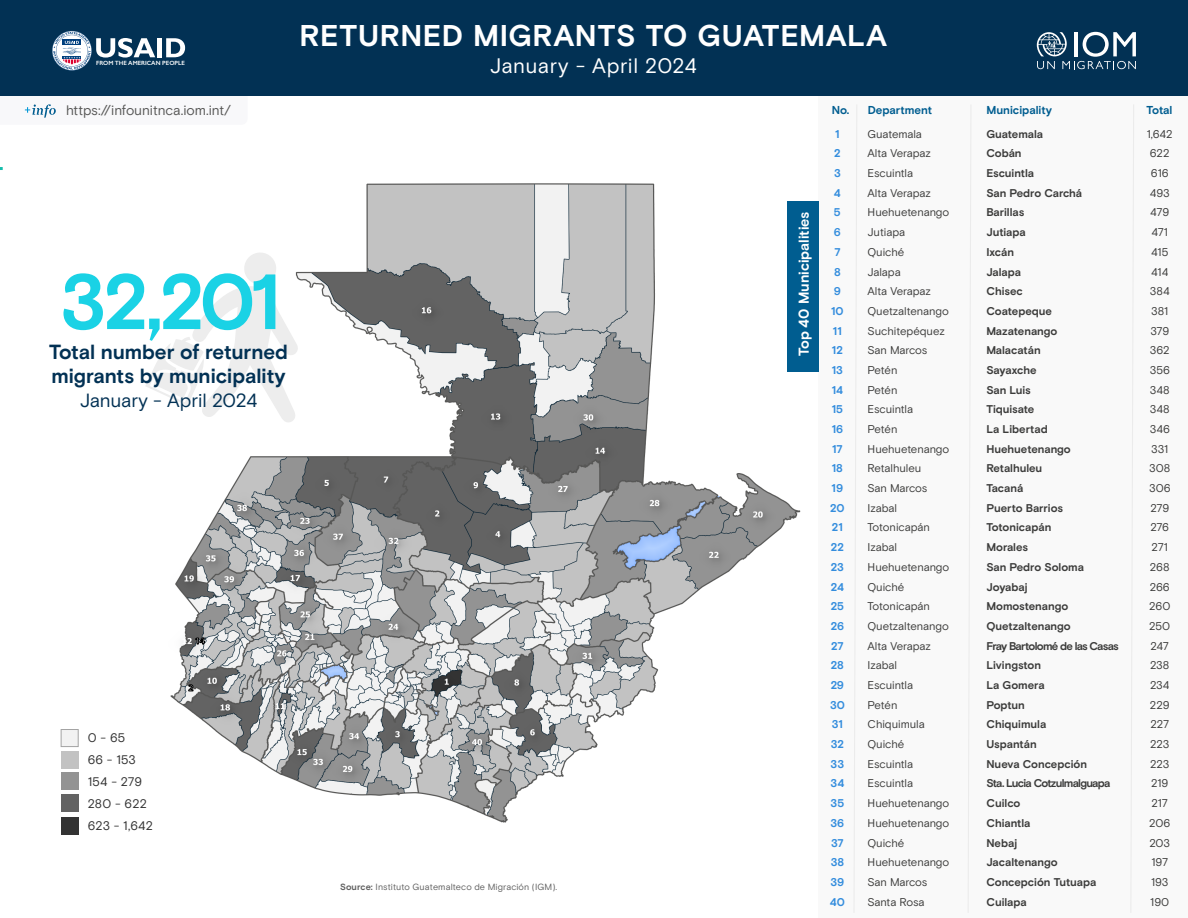
<style>
.page{position:relative;width:1188px;height:918px;background:#fff}
.page>*{position:absolute;margin:0;border:0;box-sizing:border-box;transform-origin:0 0}
.t1{font:700 78px "Basis Grotesque Pro";color:#1ad2e5}
.t2{font:700 30px "Basis Grotesque Pro";letter-spacing:.02em;color:#fff}
.t3{font:21px "Basis Grotesque Pro";letter-spacing:.02em;color:#fff}
.t4{font:700 20.4px/23.9px "Basis Grotesque Pro";letter-spacing:-.005em;color:#023154}
.t5{font:19.05px "Basis Grotesque Pro";letter-spacing:-.01em;color:#023154}
.t6{font:700 14.25px "Basis Grotesque Pro";color:#fff}
.t7{font:13.8px "Basis Grotesque Pro";letter-spacing:-.005em;color:#575756}
.t8{font:12.45px/22px "Basis Grotesque Pro";letter-spacing:.015em;color:#333}
.t9{font:700 11.55px "Basis Grotesque Pro";color:#005d90}
.t10{font:11.25px/19.6px "Basis Grotesque Pro";letter-spacing:-.01em;color:#3c3c3b}
.t11{font:700 11.25px/19.6px "Basis Grotesque Pro";letter-spacing:-.01em;color:#3c3c3b}
.t12{font:700 11.25px/19.6px "Basis Grotesque Pro";color:#348ddd;text-align:center}
.t13{font:9px "Basis Grotesque Pro";letter-spacing:.01em;color:#606060}
.t14{font:600 6.15px "Gill Sans";color:#fff}
.s1{font-weight:700}
</style>
<div class="page">
<img style="left:170px;top:183px;width:631px;height:640px">
<div style="left:61px;top:729px;width:17px;height:18px;background:#f2f2f2;border:1px solid #a3a3a3"></div>
<div style="left:61px;top:752px;width:17px;height:17px;background:#c2c2c2"></div>
<div style="left:61px;top:772px;width:17px;height:18px;background:#939393"></div>
<div style="left:61px;top:795px;width:17px;height:17px;background:#636363"></div>
<div style="left:61px;top:817px;width:17px;height:17px;background:#333"></div>
<div style="left:819px;top:44px;width:369px;height:874px;background:#f4f4f4"></div>
<svg style="left:24px;top:104px;width:32px;height:14px"></svg>
<div style="left:788px;top:201px;width:31px;height:171px;background:#005d90"></div>
<svg style="left:146px;top:251px;width:153px;height:171px"></svg>
<div style="left:0;top:0;width:1188px;height:96px;background:#023154"></div>
<svg style="left:1037px;top:32px;width:99px;height:37px"></svg>
<svg style="left:52px;top:31px;width:103px;height:40px"></svg>
<div style="left:157px;top:38px;width:5px;height:19px;background:#fff"></div>
<svg style="left:166px;top:38px;width:19px;height:19px"></svg>
<svg style="left:188px;top:685px;width:5px;height:6px"></svg>
<svg style="left:195px;top:638px;width:10px;height:6px"></svg>
<p class="t14" style="left:96px;top:60px;width:90px">FROM THE AMERICAN PEOPLE</p>
<p class="t7" style="left:66px;top:102px;width:166px">https://infounitnca.iom.int/</p>
<h1 class="t1" style="left:60px;top:256px;width:223px">32,201</h1>
<h3 class="t4" style="left:49px;top:340px;width:240px">Total number of returned migrants by municipality</h3>
<h3 class="t5" style="left:80px;top:389px;width:179px">January - April 2024</h3>
<p class="t8" style="left:88px;top:727px;width:67px">0 - 65<br>66 - 153<br>154 - 279<br>280 - 622<br>623 - 1,642</p>
<h2 class="t2" style="left:300px;top:18px;width:589px">RETURNED MIGRANTS TO GUATEMALA</h2>
<h3 class="t3" style="left:490px;top:54px;width:209px">January - April 2024</h3>
<p class="t13" style="left:340px;top:882px;width:219px"><span class="s1">Source:</span> Instituto Guatemalteco de Migración (IGM).</p>
<p class="t6" style="left:795px;top:356px;width:146px;rotate:-90deg">Top 40 Municipalities</p>
<p class="t9" style="left:832px;top:104px;width:102px">No. Department</p>
<p class="t9" style="left:986px;top:104px;width:67px">Municipality</p>
<p class="t9" style="left:1147px;top:104px;width:27px">Total</p>
<p class="t12" style="left:830px;top:124px;width:17px">1<br>2<br>3<br>4<br>5<br>6<br>7<br>8<br>9<br>10<br>11<br>12<br>13<br>14<br>15<br>16<br>17<br>18<br>19<br>20<br>21<br>22<br>23<br>24<br>25<br>26<br>27<br>28<br>29<br>30<br>31<br>32<br>33<br>34<br>35<br>36<br>37<br>38<br>39<br>40</p>
<p class="t10" style="left:868px;top:124px;width:83px">Guatemala<br>Alta Verapaz<br>Escuintla<br>Alta Verapaz<br>Huehuetenango<br>Jutiapa<br>Quiché<br>Jalapa<br>Alta Verapaz<br>Quetzaltenango<br>Suchitepéquez<br>San Marcos<br>Petén<br>Petén<br>Escuintla<br>Petén<br>Huehuetenango<br>Retalhuleu<br>San Marcos<br>Izabal<br>Totonicapán<br>Izabal<br>Huehuetenango<br>Quiché<br>Totonicapán<br>Quetzaltenango<br>Alta Verapaz<br>Izabal<br>Escuintla<br>Petén<br>Chiquimula<br>Quiché<br>Escuintla<br>Escuintla<br>Huehuetenango<br>Huehuetenango<br>Quiché<br>Huehuetenango<br>San Marcos<br>Santa Rosa</p>
<p class="t11" style="left:986px;top:124px;width:134px">Guatemala<br>Cobán<br>Escuintla<br>San Pedro Carchá<br>Barillas<br>Jutiapa<br>Ixcán<br>Jalapa<br>Chisec<br>Coatepeque<br>Mazatenango<br>Malacatán<br>Sayaxche<br>San Luis<br>Tiquisate<br>La Libertad<br>Huehuetenango<br>Retalhuleu<br>Tacaná<br>Puerto Barrios<br>Totonicapán<br>Morales<br>San Pedro Soloma<br>Joyabaj<br>Momostenango<br>Quetzaltenango<br>Fray Bartolomé de las Casas<br>Livingston<br>La Gomera<br>Poptun<br>Chiquimula<br>Uspantán<br>Nueva Concepción<br>Sta. Lucia Cotzulmalguapa<br>Cuilco<br>Chiantla<br>Nebaj<br>Jacaltenango<br>Concepción Tutuapa<br>Cuilapa</p>
<p class="t10" style="left:1147px;top:124px;width:28px">1,642<br>622<br>616<br>493<br>479<br>471<br>415<br>414<br>384<br>381<br>379<br>362<br>356<br>348<br>348<br>346<br>331<br>308<br>306<br>279<br>276<br>271<br>268<br>266<br>260<br>250<br>247<br>238<br>234<br>229<br>227<br>223<br>223<br>219<br>217<br>206<br>203<br>197<br>193<br>190</p>
</div>
